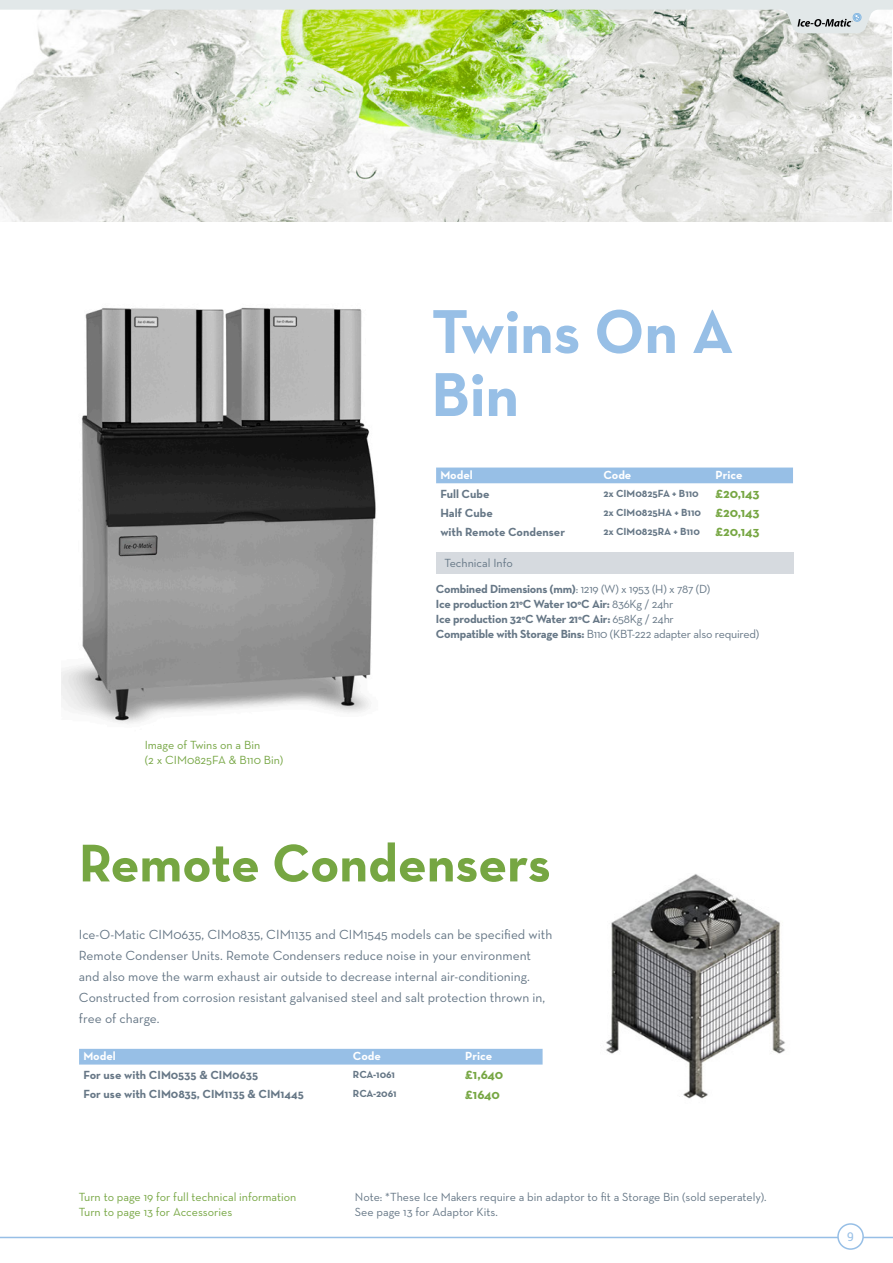
<style>
.page{position:relative;width:893px;height:1263px;background:#fff}
.page>*{position:absolute;margin:0;border:0;box-sizing:border-box;transform-origin:0 0}
.t1{font:700 63px "Neutraface Text";color:#97bfe6}
.t2{font:700 54px "Neutraface Text";color:#76a642}
.Bullets{font:13.5px/21px "Neutraface Text";color:#667786}
.t3{font:700 13.5px "Neutraface Text";color:#76a642}
.Bullets-2{font:12px/15px "Neutraface Text";letter-spacing:-.005em;color:#667786}
.t4{font:700 12px "Neutraface Text";letter-spacing:-.01em;color:#667786}
.t5{font:12px "Neutraface Text";color:#76a642}
.t6{font:12px "Neutraface Text";color:#75a542}
.t7{font:700 12px "Neutraface Text";color:#fff}
.t8{font:700 12px "Neutraface Text";color:#677786}
.t9{font:12px "Roboto Slab";color:#97bfe6}
.t10{font:700 10.5px "Neutraface Text";color:#667786}
.s1{font-weight:700}
.s2{font-weight:400}
</style>
<div class="page">
<div style="left:436px;top:467px;width:357px;height:16px;background:#97bfe6"></div>
<div style="left:436px;top:552px;width:357px;height:21px;background:#d6dadf"></div>
<img style="left:606px;top:874px;width:179px;height:225px">
<div style="left:79px;top:1049px;width:464px;height:15px;background:#97bfe6"></div>
<img style="left:0;top:33px;width:892px;height:189px">
<img style="left:62px;top:307px;width:314px;height:417px">
<svg style="left:0;top:1237px;width:893px;height:13px"></svg>
<div style="left:838px;top:1224px;width:25px;height:25px;background:#fff;border-radius:50%"></div>
<div style="left:837px;top:1223px;width:27px;height:27px;border:2px solid #97bfe6;border-radius:50%"></div>
<svg style="left:0;top:0;width:893px;height:33px"></svg>
<p class="t1" style="left:431px;top:291px;width:304px">Twins On A</p>
<p class="t1" style="left:431px;top:354px;width:89px">Bin</p>
<p class="t6" style="left:145px;top:738px;width:117px">Image of Twins on a Bin</p>
<p class="t6" style="left:145px;top:753px;width:140px">(2 x CIM0825FA &amp; B110 Bin)</p>
<p class="t7" style="left:440px;top:467px;width:34px">Model</p>
<p class="t7" style="left:603px;top:467px;width:30px">Code</p>
<p class="t7" style="left:716px;top:467px;width:28px">Price</p>
<p class="t4" style="left:440px;top:486px;width:51px">Full Cube</p>
<p class="t10" style="left:603px;top:487px;width:97px">2x CIM0825FA + B110</p>
<p class="t3" style="left:716px;top:485px;width:46px">£20,143</p>
<p class="t4" style="left:440px;top:505px;width:54px">Half Cube</p>
<p class="t10" style="left:603px;top:506px;width:99px">2x CIM0825HA + B110</p>
<p class="t3" style="left:716px;top:504px;width:46px">£20,143</p>
<p class="t4" style="left:440px;top:524px;width:126px">with Remote Condenser</p>
<p class="t10" style="left:603px;top:525px;width:98px">2x CIM0825RA + B110</p>
<p class="t3" style="left:716px;top:523px;width:46px">£20,143</p>
<p class="Bullets-2" style="left:444px;top:555px;width:70px">Technical Info</p>
<p class="Bullets-2" style="left:436px;top:581px;width:276px"><span class="s1">Combined Dimensions (mm)</span>: 1219 (W) x 1953 (H) x 787 (D)</p>
<p class="t4" style="left:436px;top:596px;width:239px">Ice production 21°C Water 10°C Air: <span class="s2">836Kg / 24hr</span></p>
<p class="t4" style="left:436px;top:611px;width:239px">Ice production 32°C Water 21°C Air: <span class="s2">658Kg / 24hr</span></p>
<p class="Bullets-2" style="left:436px;top:626px;width:325px"><span class="s1">Compatible with Storage Bins:</span> B110 (KBT-222 adapter also required)</p>
<p class="t2" style="left:79px;top:828px;width:473px">Remote Condensers</p>
<p class="Bullets" style="left:79px;top:924px;width:475px">Ice-O-Matic CIM0635, CIM0835, CIM1135 and CIM1545 models can be specified with Remote Condenser Units. Remote Condensers reduce noise in your environment and also move the warm exhaust air outside to decrease internal air-conditioning.<br>Constructed from corrosion resistant galvanised steel and salt protection thrown in, free of charge.</p>
<p class="t7" style="left:83px;top:1048px;width:34px">Model</p>
<p class="t7" style="left:353px;top:1048px;width:30px">Code</p>
<p class="t7" style="left:465px;top:1048px;width:28px">Price</p>
<p class="t8" style="left:83px;top:1067px;width:176px">For use with CIM0535 &amp; CIM0635</p>
<p class="t10" style="left:353px;top:1068px;width:44px">RCA-1061</p>
<p class="t3" style="left:465px;top:1066px;width:39px">£1,640</p>
<p class="t4" style="left:83px;top:1086px;width:222px">For use with CIM0835, CIM1135 &amp; CIM1445</p>
<p class="t10" style="left:353px;top:1087px;width:45px">RCA-2061</p>
<p class="t3" style="left:465px;top:1085px;width:36px">£1640</p>
<p class="t5" style="left:79px;top:1189px;width:219px">Turn to page 19 for full technical information</p>
<p class="t5" style="left:79px;top:1204px;width:155px">Turn to page 13 for Accessories</p>
<p class="Bullets-2" style="left:355px;top:1189px;width:413px">Note: *These Ice Makers require a bin adaptor to fit a Storage Bin (sold seperately).<br>See page 13 for Adaptor Kits.</p>
<p class="t9" style="left:847px;top:1228px;width:8px">9</p>
</div>
